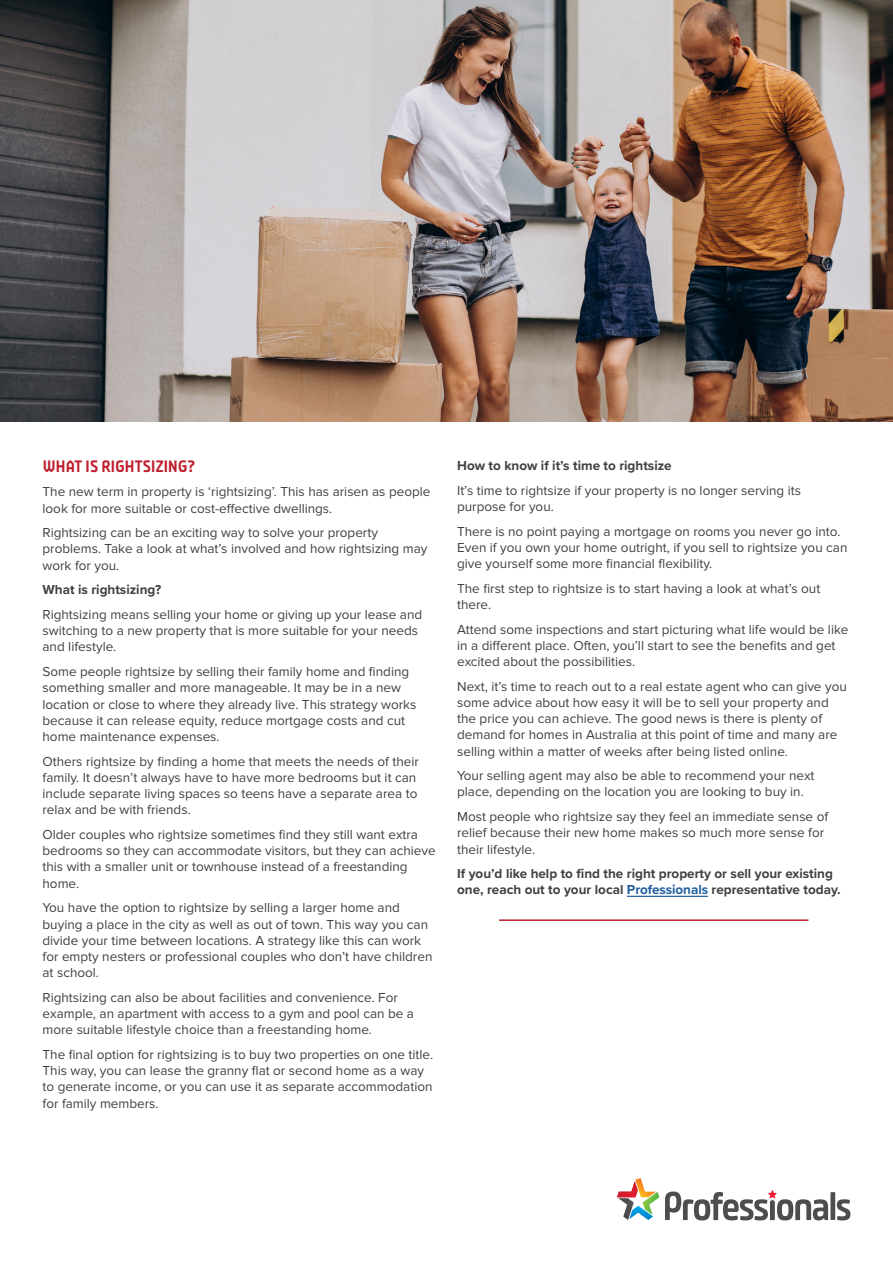
<style>
.page{position:relative;width:893px;height:1263px;background:#fff}
.page>*{position:absolute;margin:0;border:0;box-sizing:border-box;transform-origin:0 0}
.t1{font:700 16.5px "Plau";letter-spacing:-.03em;color:#be1e2d}
.t2{font:13.5px/16.2px "Proxima Nova";color:#414042}
.t3{font:700 13.5px/16.2px "Proxima Nova";color:#414042}
.s1{color:#215e9e}
</style>
<div class="page">
<hr style="left:627px;top:896px;width:81px;height:1px;background:#215e9e">
<hr style="left:499px;top:919px;width:309px;height:2px;background:#be1e2d">
<div style="left:830px;top:1192px;width:5px;height:28px;background:#4d4d4f"></div>
<svg style="left:837px;top:1199px;width:13px;height:21px"></svg>
<svg style="left:665px;top:1190px;width:163px;height:30px"></svg>
<svg style="left:617px;top:1178px;width:42px;height:42px"></svg>
<img style="left:0;top:0;width:893px;height:422px">
<p class="t1" style="left:43px;top:456px;width:154px">WHAT IS RIGHTSIZING?</p>
<p class="t2" style="left:43px;top:484px;width:389px">The new term in property is ‘rightsizing’. This has arisen as people look for more suitable or cost-effective dwellings.</p>
<p class="t2" style="left:43px;top:525px;width:386px">Rightsizing can be an exciting way to solve your property problems. Take a look at what’s involved and how rightsizing may work for you.</p>
<p class="t3" style="left:43px;top:581px;width:120px">What is rightsizing?</p>
<p class="t2" style="left:43px;top:607px;width:381px">Rightsizing means selling your home or giving up your lease and switching to a new property that is more suitable for your needs and lifestyle.</p>
<p class="t2" style="left:43px;top:664px;width:375px">Some people rightsize by selling their family home and finding something smaller and more manageable. It may be in a new location or close to where they already live. This strategy works because it can release equity, reduce mortgage costs and cut home maintenance expenses.</p>
<p class="t2" style="left:43px;top:753px;width:378px">Others rightsize by finding a home that meets the needs of their family. It doesn’t always have to have more bedrooms but it can include separate living spaces so teens have a separate area to relax and be with friends.</p>
<p class="t2" style="left:43px;top:827px;width:395px">Older couples who rightsize sometimes find they still want extra bedrooms so they can accommodate visitors, but they can achieve this with a smaller unit or townhouse instead of a freestanding home.</p>
<p class="t2" style="left:43px;top:900px;width:391px">You have the option to rightsize by selling a larger home and buying a place in the city as well as out of town. This way you can divide your time between locations. A strategy like this can work for empty nesters or professional couples who don’t have children at school.</p>
<p class="t2" style="left:43px;top:989px;width:373px">Rightsizing can also be about facilities and convenience. For example, an apartment with access to a gym and pool can be a more suitable lifestyle choice than a freestanding home.</p>
<p class="t2" style="left:43px;top:1046px;width:392px">The final option for rightsizing is to buy two properties on one title.<br>This way, you can lease the granny flat or second home as a way to generate income, or you can use it as separate accommodation for family members.</p>
<p class="t3" style="left:457px;top:457px;width:216px">How to know if it’s time to rightsize</p>
<p class="t2" style="left:457px;top:482px;width:345px">It’s time to rightsize if your property is no longer serving its purpose for you.</p>
<p class="t2" style="left:457px;top:523px;width:392px">There is no point paying a mortgage on rooms you never go into.<br>Even if you own your home outright, if you sell to rightsize you can give yourself some more financial flexibility.</p>
<p class="t2" style="left:457px;top:580px;width:365px">The first step to rightsize is to start having a look at what’s out there.</p>
<p class="t2" style="left:457px;top:621px;width:393px">Attend some inspections and start picturing what life would be like in a different place. Often, you’ll start to see the benefits and get excited about the possibilities.</p>
<p class="t2" style="left:457px;top:678px;width:391px">Next, it’s time to reach out to a real estate agent who can give you some advice about how easy it will be to sell your property and the price you can achieve. The good news is there is plenty of demand for homes in Australia at this point of time and many are selling within a matter of weeks after being listed online.</p>
<p class="t2" style="left:457px;top:768px;width:359px">Your selling agent may also be able to recommend your next place, depending on the location you are looking to buy in.</p>
<p class="t2" style="left:457px;top:809px;width:373px">Most people who rightsize say they feel an immediate sense of relief because their new home makes so much more sense for their lifestyle.</p>
<p class="t3" style="left:457px;top:865px;width:385px">If you’d like help to find the right property or sell your existing one, reach out to your local <span class="s1">Professionals</span> representative today.</p>
</div>
